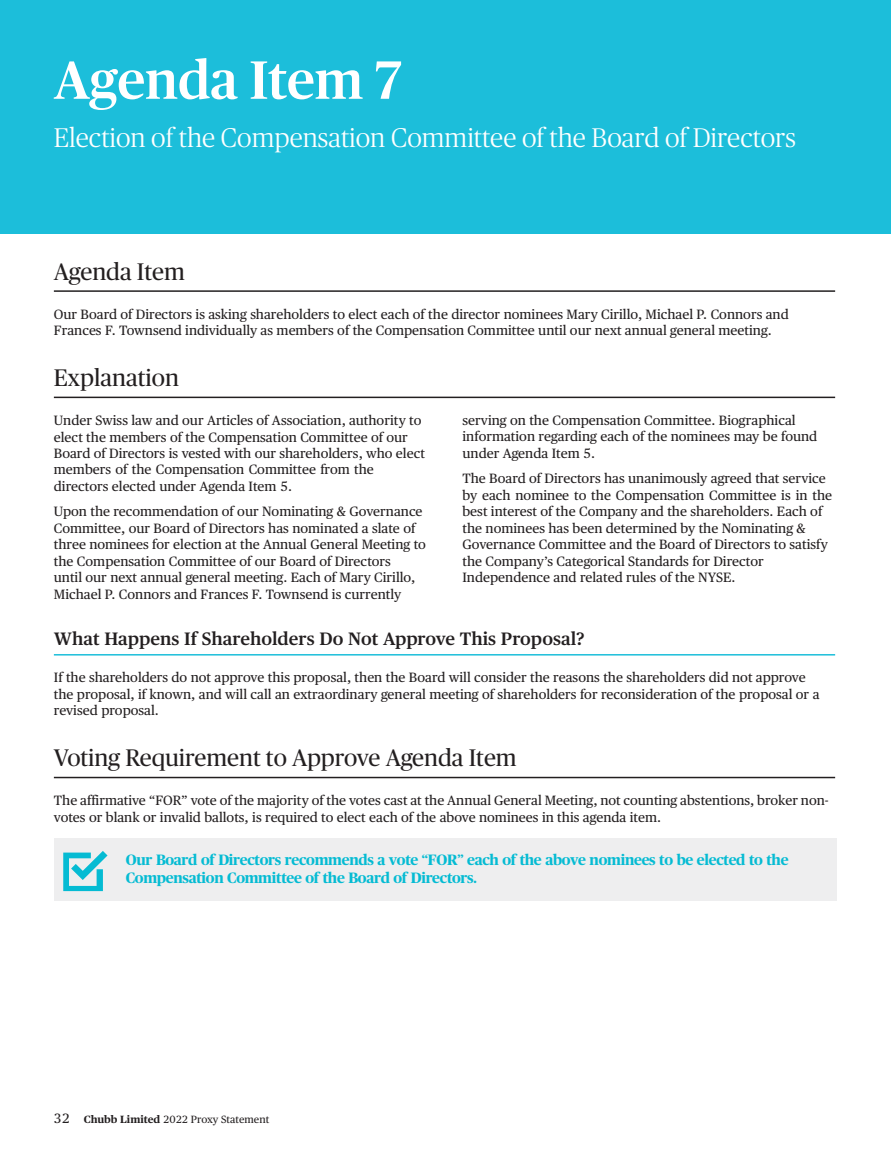
<style>
.page{position:relative;width:891px;height:1161px;background:#fff}
.page>*{position:absolute;margin:0;border:0;box-sizing:border-box;transform-origin:0 0}
.t1{font:500 53.85px "Chubb Publico";color:#fff}
.t2{font:300 27px "Chubb Publico";color:#fff}
.t3{font:24px "Chubb Publico";color:#231f20}
.t4{font:600 18px "Chubb Publico Text TF";color:#231f20}
.t5{font:700 15px/18px "Chubb Publico";letter-spacing:-.02em;color:#05bbd3}
.t6{font:13.5px/16.5px "Chubb Publico Text TF";color:#231f20}
.t7{font:10.5px "Chubb Publico Text TF";color:#231f20}
.s1{font-size:13.5px}
.s2{font-weight:700}
</style>
<div class="page">
<div style="left:0;top:0;width:891px;height:233px;background:#1cbeda"></div>
<hr style="left:54px;top:290px;width:781px;height:2px;background:#231f20">
<hr style="left:54px;top:397px;width:781px;height:1px;background:#231f20">
<hr style="left:54px;top:654px;width:781px;height:2px;background:#1cbeda">
<hr style="left:54px;top:777px;width:781px;height:1px;background:#231f20">
<div style="left:54px;top:838px;width:783px;height:63px;background:#eeeeef"></div>
<svg style="left:63px;top:851px;width:45px;height:40px"></svg>
<h1 class="t1" style="left:54px;top:59px;width:349px">Agenda Item 7</h1>
<h2 class="t2" style="left:54px;top:127px;width:744px">Election of the Compensation Committee of the Board of Directors</h2>
<h3 class="t3" style="left:54px;top:262px;width:133px">Agenda Item</h3>
<p class="t6" style="left:54px;top:307px;width:736px">Our Board of Directors is asking shareholders to elect each of the director nominees Mary Cirillo, Michael P. Connors and<br>Frances F. Townsend individually as members of the Compensation Committee until our next annual general meeting.</p>
<h3 class="t3" style="left:54px;top:369px;width:127px">Explanation</h3>
<p class="t6" style="left:54px;top:413px;width:373px">Under Swiss law and our Articles of Association, authority to elect the members of the Compensation Committee of our Board of Directors is vested with our shareholders, who elect members of the Compensation Committee from the directors elected under Agenda Item 5.</p>
<p class="t6" style="left:54px;top:505px;width:374px">Upon the recommendation of our Nominating &amp; Governance Committee, our Board of Directors has nominated a slate of three nominees for election at the Annual General Meeting to the Compensation Committee of our Board of Directors<br>until our next annual general meeting. Each of Mary Cirillo, Michael P. Connors and Frances F. Townsend is currently</p>
<p class="t6" style="left:462px;top:413px;width:356px">serving on the Compensation Committee. Biographical information regarding each of the nominees may be found under Agenda Item 5.</p>
<p class="t6" style="left:462px;top:472px;width:371px">The Board of Directors has unanimously agreed that service by each nominee to the Compensation Committee is in the best interest of the Company and the shareholders. Each of the nominees has been determined by the Nominating &amp; Governance Committee and the Board of Directors to satisfy the Company’s Categorical Standards for Director Independence and related rules of the NYSE.</p>
<h3 class="t4" style="left:54px;top:632px;width:532px">What Happens If Shareholders Do Not Approve This Proposal?</h3>
<p class="t6" style="left:54px;top:671px;width:767px">If the shareholders do not approve this proposal, then the Board will consider the reasons the shareholders did not approve the proposal, if known, and will call an extraordinary general meeting of shareholders for reconsideration of the proposal or a revised proposal.</p>
<h3 class="t3" style="left:54px;top:749px;width:464px">Voting Requirement to Approve Agenda Item</h3>
<p class="t6" style="left:54px;top:793px;width:776px">The affirmative “FOR” vote of the majority of the votes cast at the Annual General Meeting, not counting abstentions, broker non&shy;votes or blank or invalid ballots, is required to elect each of the above nominees in this agenda item.</p>
<p class="t5" style="left:126px;top:852px;width:664px">Our Board of Directors recommends a vote “FOR” each of the above nominees to be elected to the<br>Compensation Committee of the Board of Directors.</p>
<p class="t7" style="left:54px;top:1115px;width:217px"><span class="s1">32</span> <span class="s2">Chubb Limited</span> 2022 Proxy Statement</p>
</div>
